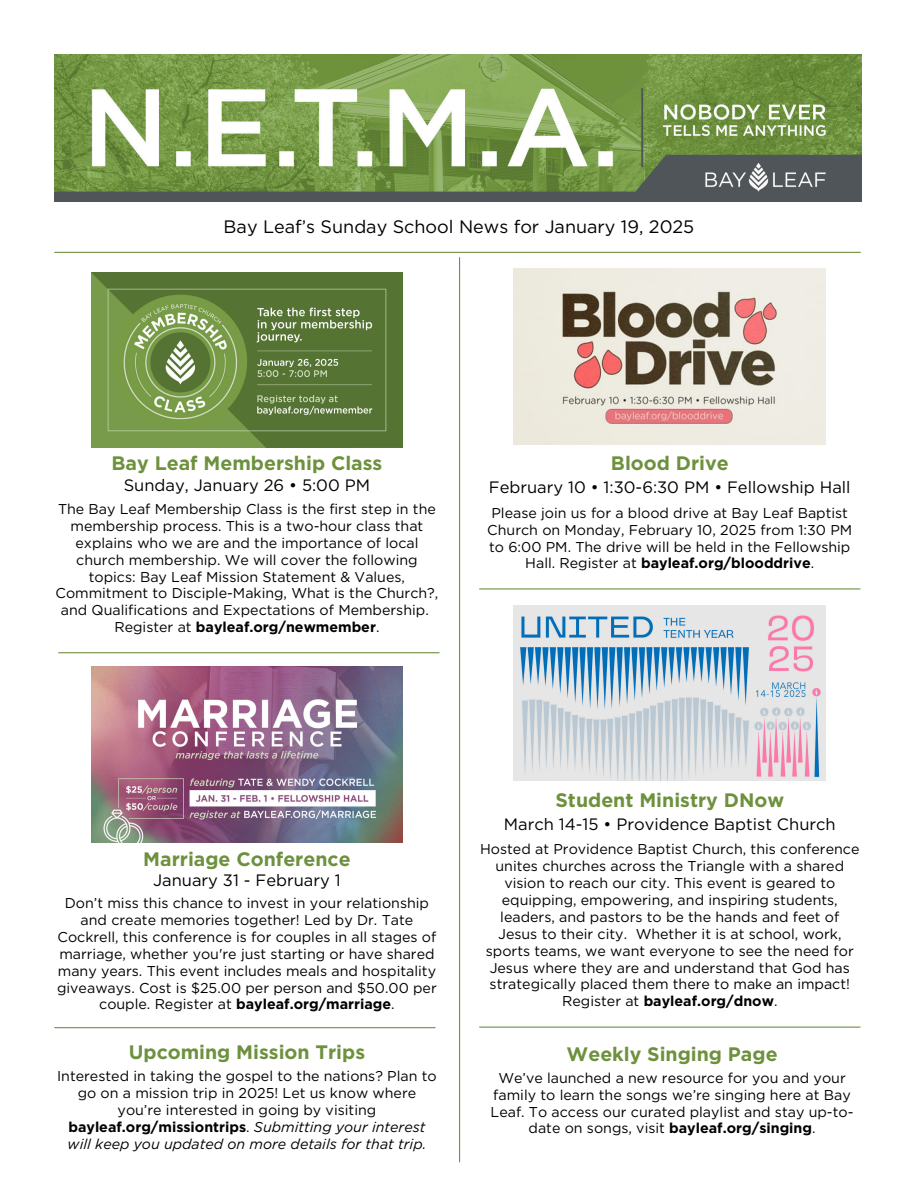
<style>
.page{position:relative;width:918px;height:1188px;background:#fff}
.page>*{position:absolute;margin:0;border:0;box-sizing:border-box;transform-origin:0 0}
.t1{font:700 19.5px "Gotham";color:#6e913e}
.t2{font:18px "Gotham";color:#000}
.t3{font:16.5px "Gotham";color:#000}
.t4{font:14.25px/16.8px "Gotham";color:#000;text-align:center}
.t5{font:700 14.25px "Gotham";color:#000}
.s1{font-weight:400}
.s2{font-weight:700}
.s3{font-style:italic}
</style>
<div class="page">
<img style="left:54px;top:54px;width:807px;height:147px">
<hr style="left:54px;top:252px;width:807px;height:1px;background:#6e913e">
<hr style="left:459px;top:257px;width:1px;height:905px;background:#6e913e">
<hr style="left:58px;top:652px;width:381px;height:1px;background:#6e913e">
<img style="left:91px;top:667px;width:312px;height:175px">
<hr style="left:479px;top:588px;width:381px;height:2px;background:#6e913e">
<img style="left:91px;top:272px;width:312px;height:176px">
<img style="left:514px;top:269px;width:311px;height:175px">
<hr style="left:479px;top:1027px;width:381px;height:1px;background:#6e913e">
<img style="left:514px;top:605px;width:311px;height:176px">
<hr style="left:54px;top:1027px;width:382px;height:1px;background:#6e913e">
<p class="t2" style="left:224px;top:216px;width:472px">Bay Leaf’s Sunday School News for January 19, 2025</p>
<h1 class="t1" style="left:112px;top:451px;width:272px">Bay Leaf Membership Class</h1>
<h3 class="t3" style="left:124px;top:475px;width:248px">Sunday, January 26 • 5:00 PM</h3>
<p class="t4" style="left:55px;top:501px;width:384px">The Bay Leaf Membership Class is the first step in the membership process. This is a two-hour class that explains who we are and the importance of local church membership. We will cover the following topics: Bay Leaf Mission Statement &amp; Values, Commitment to Disciple-Making, What is the Church?, and Qualifications and Expectations of Membership.</p>
<p class="t5" style="left:114px;top:619px;width:267px"><span class="s1">Register at</span> bayleaf.org/newmember<span class="s1">.</span></p>
<p class="t1" style="left:611px;top:452px;width:119px">Blood Drive</p>
<p class="t3" style="left:489px;top:477px;width:363px">February 10 • 1:30-6:30 PM • Fellowship Hall</p>
<h1 class="t4" style="left:487px;top:504px;width:366px">Please join us for a blood drive at Bay Leaf Baptist Church on Monday, February 10, 2025 from 1:30 PM to 6:00 PM. The drive will be held in the Fellowship Hall. Register at <span class="s2">bayleaf.org/blooddrive</span>.</h1>
<h2 class="t1" style="left:143px;top:847px;width:209px">Marriage Conference</h2>
<p class="t3" style="left:153px;top:871px;width:189px">January 31 - February 1</p>
<p class="t4" style="left:57px;top:895px;width:381px">Don’t miss this chance to invest in your relationship and create memories together! Led by Dr. Tate Cockrell, this conference is for couples in all stages of marriage, whether you're just starting or have shared many years. This event includes meals and hospitality giveaways. Cost is $25.00 per person and $50.00 per couple. Register at <span class="s2">bayleaf.org/marriage</span>.</p>
<h3 class="t1" style="left:129px;top:1041px;width:238px">Upcoming Mission Trips</h3>
<p class="t4" style="left:57px;top:1068px;width:381px">Interested in taking the gospel to the nations? Plan to go on a mission trip in 2025! Let us know where you’re interested in going by visiting <span class="s2">bayleaf.org/missiontrips</span>. <span class="s3">Submitting your interest will keep you updated on more details for that trip.</span></p>
<p class="t1" style="left:555px;top:789px;width:230px">Student Ministry DNow</p>
<h1 class="t3" style="left:504px;top:814px;width:333px">March 14-15 • Providence Baptist Church</h1>
<p class="t4" style="left:480px;top:841px;width:381px">Hosted at Providence Baptist Church, this conference unites churches across the Triangle with a shared vision to reach our city. This event is geared to equipping, empowering, and inspiring students, leaders, and pastors to be the hands and feet of Jesus to their city. Whether it is at school, work, sports teams, we want everyone to see the need for Jesus where they are and understand that God has strategically placed them there to make an impact!<br>Register at <span class="s2">bayleaf.org/dnow</span>.</p>
<p class="t1" style="left:567px;top:1042px;width:213px">Weekly Singing Page</p>
<p class="t4" style="left:491px;top:1069px;width:364px">We’ve launched a new resource for you and your family to learn the songs we’re singing here at Bay Leaf. To access our curated playlist and stay up-to&shy;date on songs, visit <span class="s2">bayleaf.org/singing</span>.</p>
</div>
